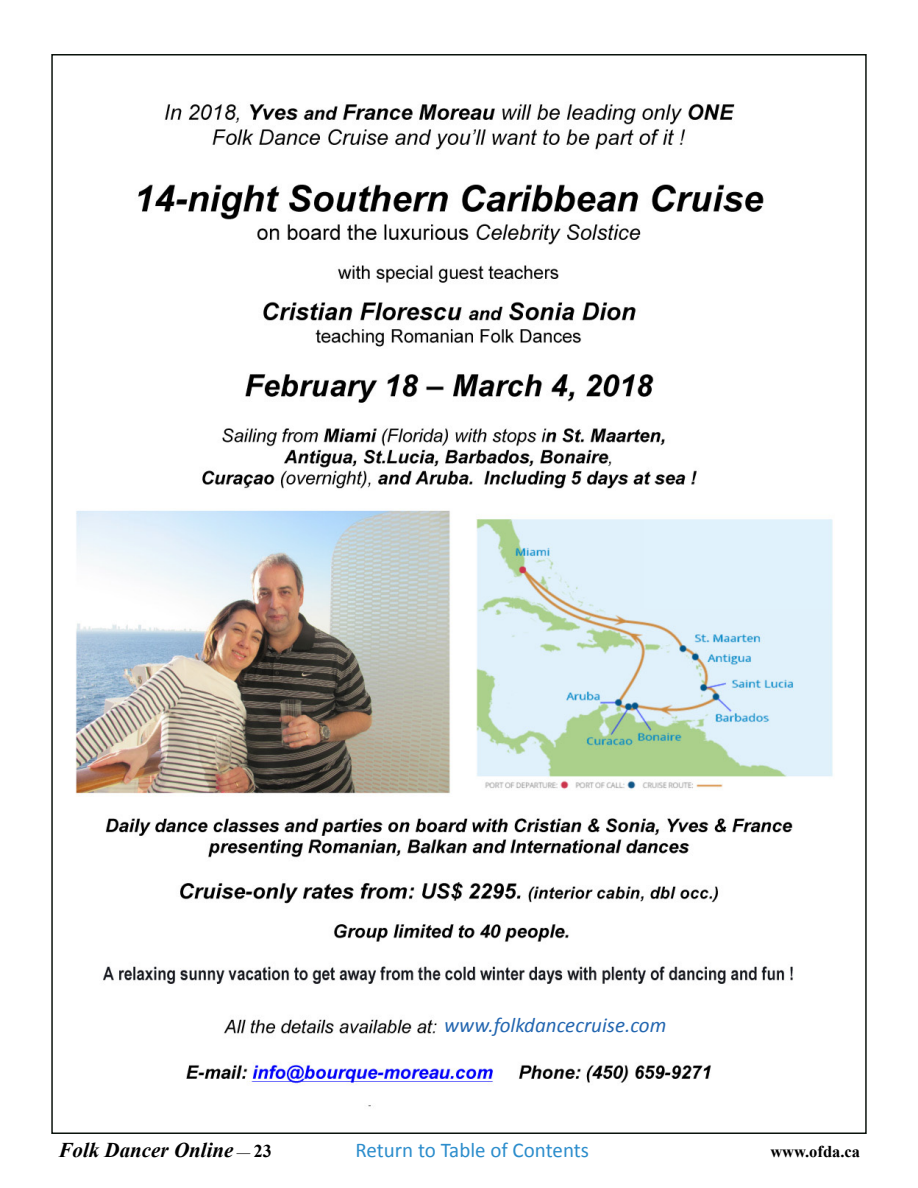
<style>
.page{position:relative;width:918px;height:1188px;background:#fff}
.page>*{position:absolute;margin:0;border:0;box-sizing:border-box;transform-origin:0 0}
.t1{font:21px "Calibri";color:#2c8dcc}
.t2{font:italic 21px "Calibri";color:#2366b0}
.t3{font:italic 700 21px "Times New Roman";color:#000}
.t4{font:700 16.5px "Times New Roman";color:#000}
.s1{font-weight:400;font-style:normal;font-size:13.5px}
.s2{font-style:normal;font-size:18px}
</style>
<div class="page">
<img style="left:75px;top:103px;width:758px;height:1004px">
<p class="t2" style="left:444px;top:1011px;width:224px">www.folkdancecruise.com</p>
<p class="t3" style="left:58px;top:1136px;width:215px">Folk Dancer Online <span class="s1">—</span> <span class="s2">23</span></p>
<p class="t1" style="left:356px;top:1136px;width:235px">Return to Table of Contents</p>
<p class="t4" style="left:770px;top:1140px;width:91px">www.ofda.ca</p>
</div>
